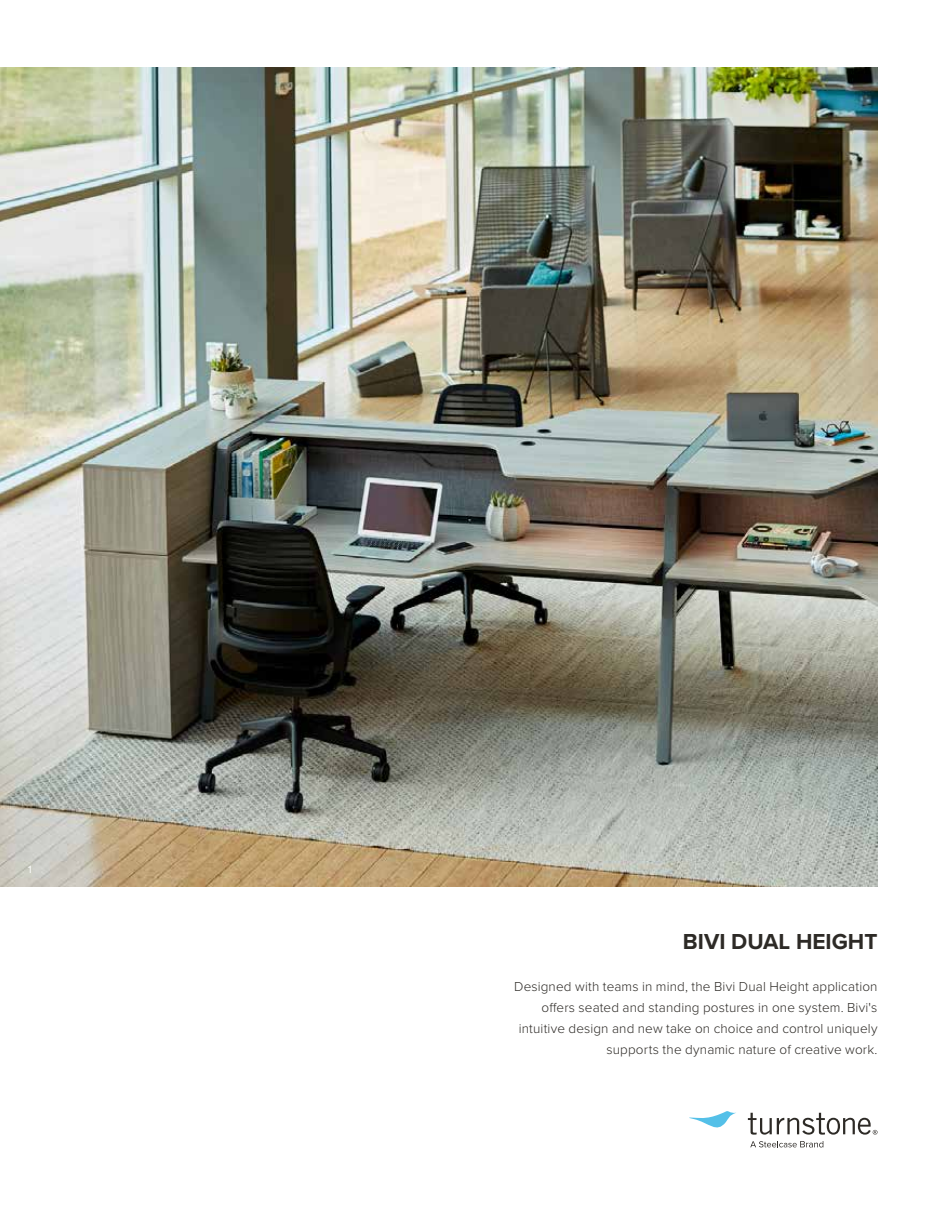
<style>
.page{position:relative;width:945px;height:1215px;background:#fff}
.page>*{position:absolute;margin:0;border:0;box-sizing:border-box;transform-origin:0 0}
.t1{font:700 22.5px "Proxima Nova";color:#2d2a26}
.t2{font:300 13.5px/21px "Proxima Nova";letter-spacing:.01em;color:#2d2a26;text-align:right}
.t3{font:10.5px "Helvetica Neue";color:#fff}
</style>
<div class="page">
<svg style="left:750px;top:1141px;width:73px;height:7px"></svg>
<svg style="left:689px;top:1111px;width:47px;height:17px"></svg>
<svg style="left:748px;top:1113px;width:130px;height:22px"></svg>
<img style="left:0;top:68px;width:878px;height:818px">
<p class="t3" style="left:27px;top:861px;width:7px">1</p>
<h1 class="t1" style="left:683px;top:925px;width:196px">BIVI DUAL HEIGHT</h1>
<p class="t2" style="left:514px;top:975px;width:365px">Designed with teams in mind, the Bivi Dual Height application offers seated and standing postures in one system. Bivi's intuitive design and new take on choice and control uniquely supports the dynamic nature of creative work.</p>
</div>
